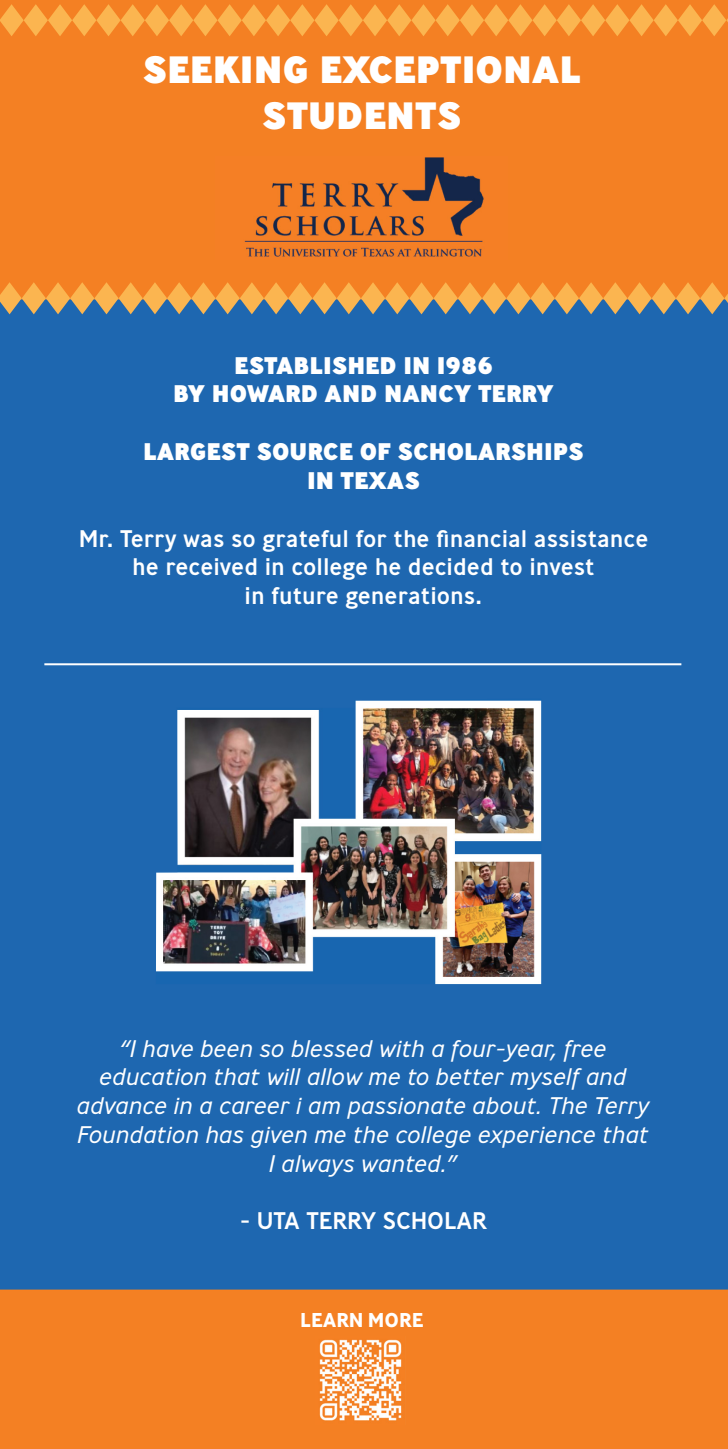
<style>
.page{position:relative;width:728px;height:1449px;background:#fff}
.page>*{position:absolute;margin:0;border:0;box-sizing:border-box;transform-origin:0 0}
.t1{font:800 38px/45.6px "Ministry";color:#fff;text-align:center}
.t2{font:italic 300 24px/28.8px "Ministry";color:#fff;text-align:center}
.t3{font:500 24px/28.8px "Ministry";color:#fff;text-align:center}
.t4{font:800 24px "Ministry";color:#fff}
.t5{font:700 20px "Ministry";color:#fff}
</style>
<div class="page">
<img style="left:0;top:36px;width:728px;height:1412px">
<svg style="left:0;top:282px;width:728px;height:32px;background:#c4945b"></svg>
<hr style="left:44px;top:663px;width:637px;height:2px;background:#fff">
<img style="left:156px;top:698px;width:385px;height:286px">
<img style="left:216px;top:157px;width:292px;height:103px">
<img style="left:316px;top:1335px;width:89px;height:89px">
<svg style="left:0;top:1443px;width:3px;height:6px"></svg>
<svg style="left:0;top:0;width:728px;height:36px;background:#f79736"></svg>
<svg style="left:721px;top:1443px;width:7px;height:6px"></svg>
<p class="t1" style="left:142px;top:46px;width:440px">SEEKING EXCEPTIONAL<br>STUDENTS</p>
<p class="t4" style="left:234px;top:349px;width:260px">ESTABLISHED IN 1986</p>
<p class="t4" style="left:173px;top:378px;width:382px">BY HOWARD AND NANCY TERRY</p>
<p class="t4" style="left:143px;top:435px;width:442px">LARGEST SOURCE OF SCHOLARSHIPS</p>
<p class="t4" style="left:307px;top:464px;width:114px">IN TEXAS</p>
<p class="t3" style="left:79px;top:523px;width:571px">Mr. Terry was so grateful for the financial assistance he received in college he decided to invest<br>in future generations.</p>
<p class="t2" style="left:77px;top:1033px;width:574px">“I have been so blessed with a four-year, free education that will allow me to better myself and advance in a career i am passionate about. The Terry Foundation has given me the college experience that I always wanted.”</p>
<p class="t3" style="left:240px;top:1206px;width:248px">- UTA TERRY SCHOLAR</p>
<p class="t5" style="left:300px;top:1307px;width:125px">LEARN MORE</p>
</div>
